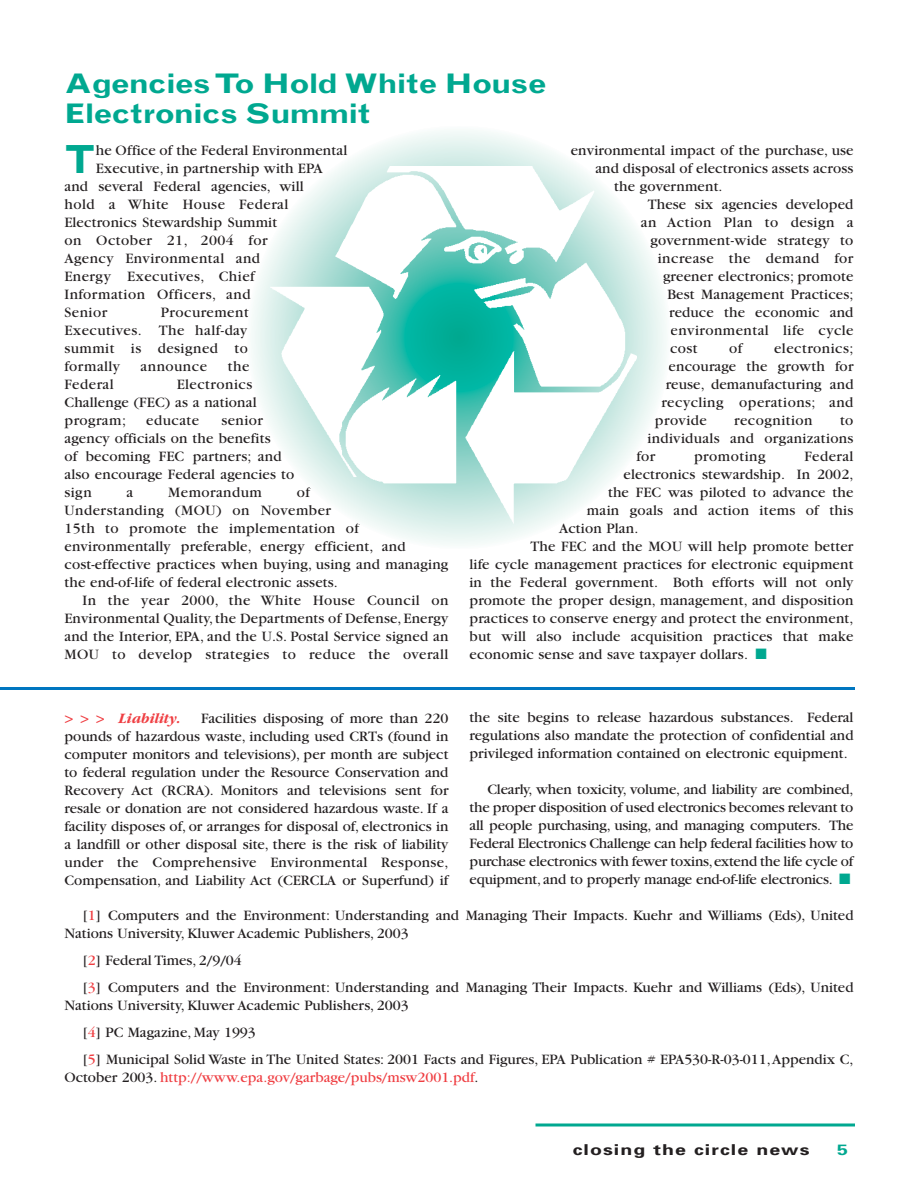
<style>
.page{position:relative;width:918px;height:1188px;background:#fff}
.page>*{position:absolute;margin:0;border:0;box-sizing:border-box;transform-origin:0 0}
.t1{font:700 38.85px "Grotesque";color:#00a890}
.t2{font:700 27px/30px "Grotesque";letter-spacing:-.04em;color:#00a890;scale:1.2 1}
.t3{font:15px/18px "Garamond";letter-spacing:.01em;color:#231f20}
.t4{font:15px "Garamond";letter-spacing:.03em;color:#231f20}
.t5{font:15px "Garamond";color:#ef3e42}
.t6{font:700 15px "Univers";letter-spacing:.055em;color:#231f20;scale:1.3 1}
.t7{font:italic 700 15px "Garamond";color:#ef3e42}
.t8{font:700 15px "Univers";color:#00a890;scale:1.3 1}
.s1{color:#00a890}
.s2{font-weight:400;font-style:normal}
.s3{color:#ef3e42}
.s4{color:#231f20}
</style>
<div class="page">
<hr style="left:536px;top:1124px;width:319px;height:2px;background:#00a890">
<hr style="left:0;top:687px;width:855px;height:3px;background:#0076c0">
<img style="left:270px;top:166px;width:367px;height:358px">
<h2 class="t2" style="left:64px;top:71px;width:404px">Agencies To Hold White House<br>Electronics Summit</h2>
<h1 class="t1" style="left:64px;top:145px;width:33px">T</h1>
<p class="t3" style="left:96px;top:143px;width:253px">he Office of the Federal Environmental</p>
<p class="t3" style="left:96px;top:161px;width:228px">Executive, in partnership with EPA</p>
<p class="t3" style="left:64px;top:179px;width:241px">and several Federal agencies, will</p>
<p class="t4" style="left:64px;top:199px;width:225px">hold a White House Federal</p>
<p class="t3" style="left:64px;top:215px;width:214px">Electronics Stewardship Summit</p>
<p class="t4" style="left:64px;top:235px;width:205px">on October 21, 2004 for</p>
<p class="t4" style="left:64px;top:253px;width:197px">Agency Environmental and</p>
<p class="t4" style="left:64px;top:271px;width:192px">Energy Executives, Chief</p>
<p class="t4" style="left:64px;top:289px;width:188px">Information Officers, and</p>
<p class="t3" style="left:64px;top:305px;width:44px">Senior</p>
<p class="t3" style="left:64px;top:305px;width:186px;text-align:justify;text-indent:96px">Procurement Executives. The half-day summit is designed to formally</p>
<p class="t4" style="left:141px;top:361px;width:68px">announce</p>
<p class="t3" style="left:228px;top:359px;width:23px">the</p>
<p class="t4" style="left:64px;top:379px;width:51px">Federal</p>
<p class="t3" style="left:64px;top:377px;width:194px;text-indent:112px">Electronics<br>Challenge (FEC) as a national program;</p>
<p class="t4" style="left:146px;top:415px;width:54px">educate</p>
<p class="t3" style="left:64px;top:413px;width:231px;text-indent:157px">senior agency officials on the benefits<br>of becoming FEC partners; and also encourage Federal agencies to sign</p>
<p class="t3" style="left:127px;top:485px;width:8px">a</p>
<p class="t4" style="left:168px;top:487px;width:95px">Memorandum</p>
<p class="t3" style="left:64px;top:485px;width:385px;text-indent:232px">of<br>Understanding (MOU) on November<br>15th to promote the implementation of environmentally preferable, energy efficient, and cost-effective practices when buying, using and managing the end-of-life of federal electronic assets.</p>
<p class="t3" style="left:64px;top:593px;width:386px;text-align:justify;text-indent:18px">In the year 2000, the White House Council on Environmental Quality, the Departments of Defense, Energy and the Interior, EPA, and the U.S. Postal Service signed an MOU to develop strategies to reduce the overall</p>
<p class="t3" style="left:571px;top:143px;width:284px">environmental impact of the purchase, use</p>
<p class="t3" style="left:595px;top:161px;width:260px">and disposal of electronics assets across</p>
<p class="t3" style="left:614px;top:179px;width:110px">the government.</p>
<p class="t3" style="left:648px;top:197px;width:207px">These six agencies developed</p>
<p class="t4" style="left:641px;top:217px;width:214px">an Action Plan to design a</p>
<p class="t3" style="left:650px;top:233px;width:205px">government-wide strategy to</p>
<p class="t4" style="left:658px;top:253px;width:197px">increase the demand for</p>
<p class="t3" style="left:663px;top:269px;width:192px">greener electronics; promote</p>
<p class="t3" style="left:667px;top:287px;width:188px">Best Management Practices;</p>
<p class="t3" style="left:669px;top:305px;width:186px">reduce the economic and</p>
<p class="t4" style="left:670px;top:325px;width:185px">environmental life cycle</p>
<p class="t3" style="left:670px;top:341px;width:29px">cost</p>
<p class="t3" style="left:729px;top:341px;width:15px">of</p>
<p class="t4" style="left:774px;top:343px;width:81px">electronics;</p>
<p class="t3" style="left:669px;top:359px;width:186px">encourage the growth for</p>
<p class="t3" style="left:666px;top:377px;width:189px">reuse, demanufacturing and</p>
<p class="t4" style="left:661px;top:397px;width:194px">recycling operations; and</p>
<p class="t4" style="left:655px;top:415px;width:53px">provide</p>
<p class="t4" style="left:734px;top:415px;width:80px">recognition</p>
<p class="t3" style="left:840px;top:413px;width:15px">to</p>
<p class="t3" style="left:647px;top:431px;width:208px">individuals and organizations</p>
<p class="t3" style="left:636px;top:449px;width:20px">for</p>
<p class="t4" style="left:694px;top:451px;width:73px">promoting</p>
<p class="t4" style="left:804px;top:451px;width:51px">Federal</p>
<p class="t3" style="left:624px;top:467px;width:231px">electronics stewardship. In 2002,</p>
<p class="t3" style="left:608px;top:485px;width:247px">the FEC was piloted to advance the</p>
<p class="t3" style="left:587px;top:503px;width:268px">main goals and action items of this</p>
<p class="t3" style="left:559px;top:521px;width:81px">Action Plan.</p>
<p class="t3" style="left:530px;top:539px;width:325px">The FEC and the MOU will help promote better</p>
<p class="t3" style="left:469px;top:557px;width:385px">life cycle management practices for electronic equipment</p>
<p class="t3" style="left:469px;top:575px;width:386px">in the Federal government. Both efforts will not only</p>
<p class="t3" style="left:469px;top:593px;width:385px">promote the proper design, management, and disposition</p>
<p class="t3" style="left:469px;top:611px;width:386px">practices to conserve energy and protect the environment,</p>
<p class="t3" style="left:469px;top:629px;width:385px">but will also include acquisition practices that make</p>
<p class="t3" style="left:469px;top:647px;width:299px">economic sense and save taxpayer dollars. <span class="s1">■</span></p>
<p class="t3" style="left:470px;top:710px;width:386px;text-align:justify">the site begins to release hazardous substances. Federal regulations also mandate the protection of confidential and privileged information contained on electronic equipment.</p>
<p class="t3" style="left:470px;top:782px;width:385px;text-align:justify;text-indent:18px">Clearly, when toxicity, volume, and liability are combined, the proper disposition of used electronics becomes relevant to all people purchasing, using, and managing computers. The Federal Electronics Challenge can help federal facilities how to purchase electronics with fewer toxins,extend the life cycle of equipment, and to properly manage end-of-life electronics. <span class="s1">■</span></p>
<p class="t7" style="left:64px;top:712px;width:117px"><span class="s2">&gt; &gt; &gt;</span> Liability.</p>
<p class="t3" style="left:64px;top:710px;width:386px;text-align:justify;text-indent:137px">Facilities disposing of more than 220 pounds of hazardous waste, including used CRTs (found in computer monitors and televisions), per month are subject to federal regulation under the Resource Conservation and Recovery Act (RCRA). Monitors and televisions sent for resale or donation are not considered hazardous waste. If a facility disposes of, or arranges for disposal of, electronics in a landfill or other disposal site, there is the risk of liability under the Comprehensive Environmental Response, Compensation, and Liability Act (CERCLA or Superfund) if</p>
<p class="t3" style="left:64px;top:908px;width:791px;text-indent:18px">[<span class="s3">1</span>] Computers and the Environment: Understanding and Managing Their Impacts. Kuehr and Williams (Eds), United<br>Nations University, Kluwer Academic Publishers, 2003</p>
<p class="t3" style="left:82px;top:949px;width:773px;line-height:27px">[<span class="s3">2</span>] Federal Times, 2/9/04<br>[<span class="s3">3</span>] Computers and the Environment: Understanding and Managing Their Impacts. Kuehr and Williams (Eds), United</p>
<p class="t3" style="left:82px;top:994px;width:773px;line-height:27px;text-indent:-18px">Nations University, Kluwer Academic Publishers, 2003<br>[<span class="s3">4</span>] PC Magazine, May 1993<br>[<span class="s3">5</span>] Municipal Solid Waste in The United States: 2001 Facts and Figures, EPA Publication # EPA530-R-03-011,Appendix C,</p>
<p class="t5" style="left:65px;top:1072px;width:415px"><span class="s4">October 2003.</span> http://www.epa.gov/garbage/pubs/msw2001.pdf<span class="s4">.</span></p>
<p class="t6" style="left:573px;top:1144px;width:184px">closing the circle news</p>
<p class="t8" style="left:837px;top:1144px;width:10px">5</p>
</div>
